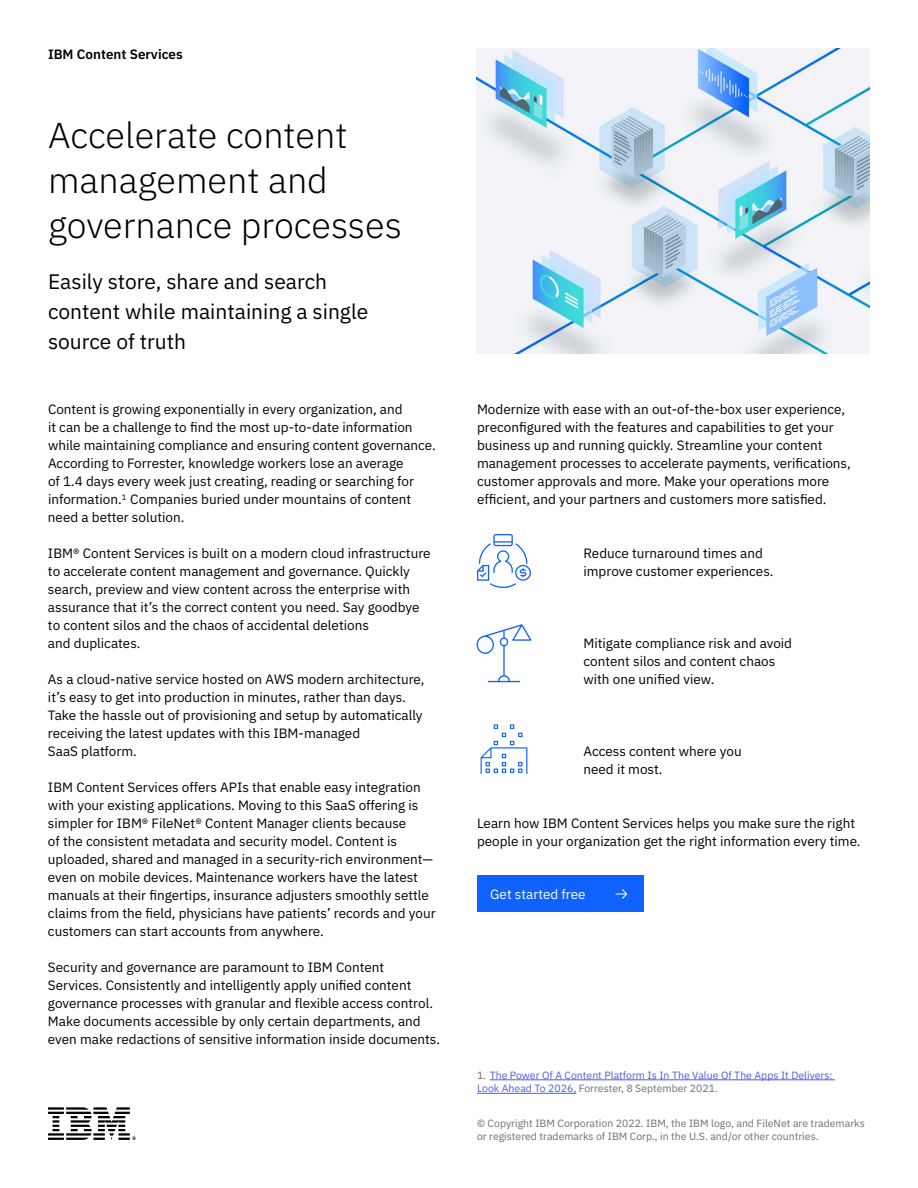
<style>
.page{position:relative;width:918px;height:1188px;background:#fff}
.page>*{position:absolute;margin:0;border:0;box-sizing:border-box;transform-origin:0 0}
.t1{font:300 36px/45px "IBM Plex Sans";color:#000}
.t2{font:21px/30px "IBM Plex Sans";color:#000}
.t3{font:13.5px/18px "IBM Plex Sans";color:#000}
.t4{font:600 13.5px "IBM Plex Sans";color:#000}
.t5{font:13.5px "IBM Plex Sans";color:#fff}
.t6{font:10.5px/13.5px "IBM Plex Sans";color:#6f6f6f}
.t7{font:10.5px/13.5px "IBM Plex Sans";color:#4f5cd6}
.s1{color:#6f6f6f}
</style>
<div class="page">
<img style="left:477px;top:48px;width:393px;height:306px">
<svg style="left:48px;top:1107px;width:88px;height:33px"></svg>
<hr style="left:490px;top:1079px;width:345px;height:1px;background:#4f5cd6">
<hr style="left:477px;top:1093px;width:99px;height:1px;background:#4f5cd6">
<svg style="left:477px;top:534px;width:54px;height:54px"></svg>
<svg style="left:477px;top:624px;width:54px;height:58px"></svg>
<svg style="left:481px;top:724px;width:46px;height:50px"></svg>
<div style="left:477px;top:876px;width:167px;height:36px;background:#0f62fe"></div>
<svg style="left:616px;top:889px;width:11px;height:10px"></svg>
<p class="t4" style="left:48px;top:43px;width:136px">IBM Content Services</p>
<h1 class="t1" style="left:48px;top:110px;width:355px">Accelerate content management and governance processes</h1>
<h2 class="t2" style="left:48px;top:265px;width:322px">Easily store, share and search content while maintaining a single source of truth</h2>
<p class="t3" style="left:48px;top:399px;width:389px">Content is growing exponentially in every organization, and<br>it can be a challenge to find the most up-to-date information while maintaining compliance and ensuring content governance.<br>According to Forrester, knowledge workers lose an average<br>of 1.4 days every week just creating, reading or searching for information.<sup>1</sup> Companies buried under mountains of content need a better solution.</p>
<p class="t3" style="left:48px;top:543px;width:384px">IBM® Content Services is built on a modern cloud infrastructure to accelerate content management and governance. Quickly search, preview and view content across the enterprise with assurance that it’s the correct content you need. Say goodbye to content silos and the chaos of accidental deletions<br>and duplicates.</p>
<p class="t3" style="left:48px;top:669px;width:378px">As a cloud-native service hosted on AWS modern architecture, it’s easy to get into production in minutes, rather than days.<br>Take the hassle out of provisioning and setup by automatically receiving the latest updates with this IBM-managed<br>SaaS platform.</p>
<p class="t3" style="left:48px;top:777px;width:389px">IBM Content Services offers APIs that enable easy integration with your existing applications. Moving to this SaaS offering is simpler for IBM® FileNet® Content Manager clients because<br>of the consistent metadata and security model. Content is uploaded, shared and managed in a security-rich environment— even on mobile devices. Maintenance workers have the latest manuals at their fingertips, insurance adjusters smoothly settle claims from the field, physicians have patients’ records and your customers can start accounts from anywhere.</p>
<p class="t3" style="left:48px;top:957px;width:394px">Security and governance are paramount to IBM Content Services. Consistently and intelligently apply unified content governance processes with granular and flexible access control.<br>Make documents accessible by only certain departments, and even make redactions of sensitive information inside documents.</p>
<p class="t3" style="left:477px;top:399px;width:375px">Modernize with ease with an out-of-the-box user experience, preconfigured with the features and capabilities to get your business up and running quickly. Streamline your content management processes to accelerate payments, verifications, customer approvals and more. Make your operations more efficient, and your partners and customers more satisfied.</p>
<p class="t3" style="left:584px;top:543px;width:192px">Reduce turnaround times and improve customer experiences.</p>
<p class="t3" style="left:584px;top:633px;width:210px">Mitigate compliance risk and avoid content silos and content chaos with one unified view.</p>
<p class="t3" style="left:584px;top:741px;width:160px">Access content where you need it most.</p>
<p class="t3" style="left:477px;top:813px;width:385px">Learn how IBM Content Services helps you make sure the right people in your organization get the right information every time.</p>
<p class="t5" style="left:490px;top:884px;width:97px">Get started free</p>
<p class="t7" style="left:477px;top:1067px;width:357px"><span class="s1">1.</span> The Power Of A Content Platform Is In The Value Of The Apps It Delivers:<br>Look Ahead To 2026, <span class="s1">Forrester, 8 September 2021.</span></p>
<p class="t6" style="left:477px;top:1115px;width:389px">© Copyright IBM Corporation 2022. IBM, the IBM logo, and FileNet are trademarks or registered trademarks of IBM Corp., in the U.S. and/or other countries.</p>
</div>
